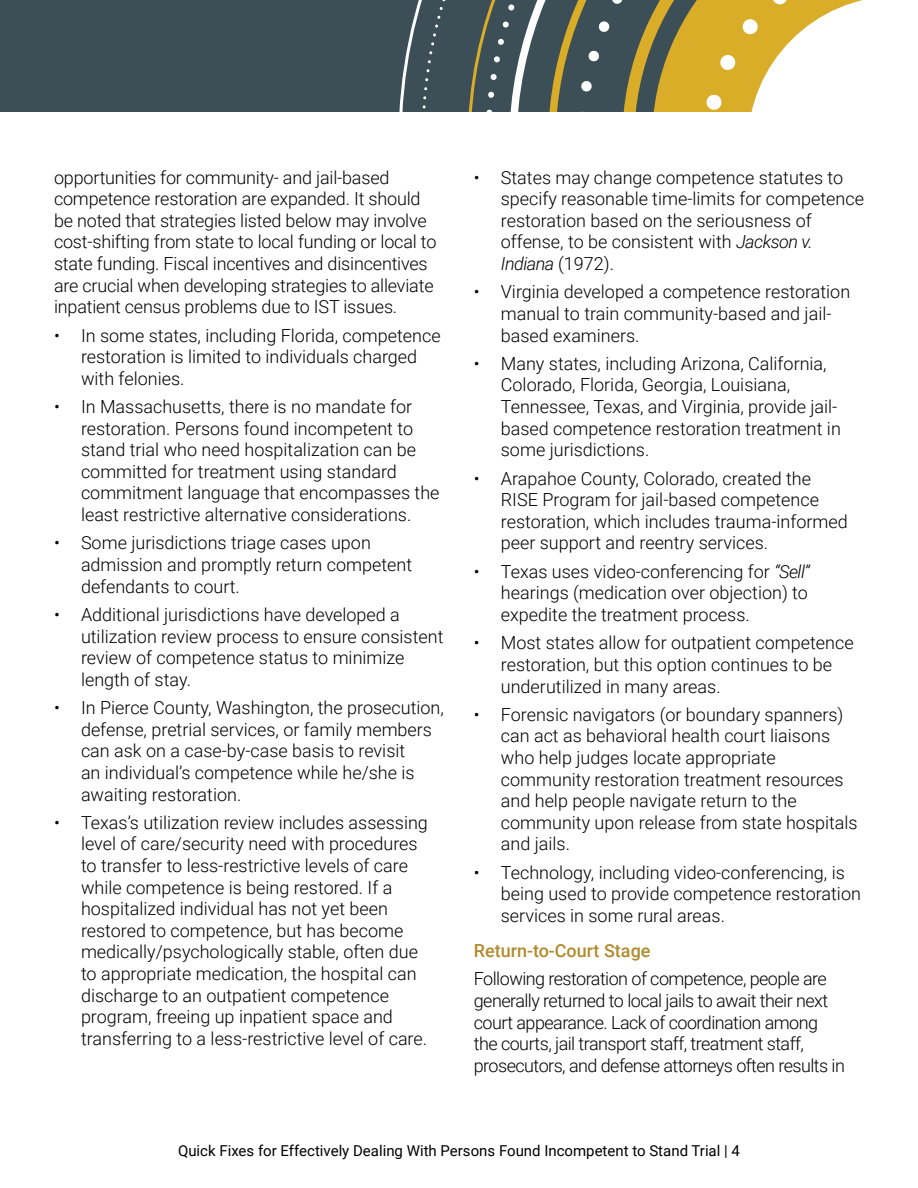
<style>
.page{position:relative;width:918px;height:1188px;background:#fff}
.page>*{position:absolute;margin:0;border:0;box-sizing:border-box;transform-origin:0 0}
.t1{font:300 18px/21.6px "Roboto";color:#000}
.t2{font:300 18px/21.6px "Roboto";letter-spacing:-.03em;color:#000}
.t3{font:500 18px "Roboto";color:#b18c2e}
.t4{font:15px "Roboto";color:#000}
.s1{font-family:"Roboto Light 2";font-weight:400}
.s2{font-style:italic}
</style>
<div class="page">
<div style="left:0;top:0;width:918px;height:112px;background:#3c4f57"></div>
<svg style="left:399px;top:0;width:519px;height:112px"></svg>
<p class="t1" style="left:54px;top:166px;width:384px">opportunities for community- and jail-based competence restoration are expanded. It should be noted that strategies listed below may involve cost-shifting from state to local funding or local to state funding. Fiscal incentives and disincentives are crucial when developing strategies to alleviate inpatient census problems due to IST issues.</p>
<p class="t1" style="left:81px;top:324px;width:361px;text-indent:-27px">• In some states, including Florida, competence restoration is limited to individuals charged with felonies.</p>
<p class="t1" style="left:81px;top:395px;width:360px;text-indent:-27px">• <span class="s1">In Massachusetts, there is no mandate for </span>restoration. Persons found incompetent to stand trial who need hospitalization can be committed for treatment using standard commitment language that encompasses the least restrictive alternative considerations.</p>
<p class="t1" style="left:81px;top:532px;width:333px;text-indent:-27px">• Some jurisdictions triage cases upon admission and promptly return competent defendants to court.</p>
<p class="t1" style="left:81px;top:603px;width:364px;text-indent:-27px">• Additional jurisdictions have developed a utilization review process to ensure consistent review of competence status to minimize length of stay.</p>
<p class="t1" style="left:81px;top:696px;width:364px;text-indent:-27px">• In Pierce County, Washington, the prosecution, defense, pretrial services, or family members can ask on a case-by-case basis to revisit<br>an individual’s competence while he/she is awaiting restoration.</p>
<p class="t1" style="left:81px;top:811px;width:348px;text-indent:-27px">• Texas’s utilization review includes assessing level of care/security need with procedures to transfer to less-restrictive levels of care while competence is being restored. If a hospitalized individual has not yet been restored to competence, but has become medically/psychologically stable, often due to appropriate medication, the hospital can discharge to an outpatient competence program, freeing up inpatient space and transferring to a less-restrictive level of care.</p>
<p class="t1" style="left:501px;top:166px;width:365px;text-indent:-27px">• States may change competence statutes to specify reasonable time-limits for competence restoration based on the seriousness of offense, to be consistent with <span class="s2">Jackson v.<br>Indiana</span> (1972).</p>
<p class="t1" style="left:501px;top:280px;width:351px;text-indent:-27px">• Virginia developed a competence restoration manual to train community-based and jail&shy;based examiners.</p>
<p class="t1" style="left:501px;top:352px;width:342px;text-indent:-27px">• <span class="s1">Many states, including Arizona, California, Colorado, Florida, Georgia, Louisiana, </span>Tennessee, Texas, and Virginia, provide jail&shy;based competence restoration treatment in some jurisdictions.</p>
<p class="t1" style="left:501px;top:467px;width:348px;text-indent:-27px">• Arapahoe County, Colorado, created the RISE Program for jail-based competence restoration, which includes trauma-informed peer support and reentry services.</p>
<p class="t1" style="left:501px;top:560px;width:310px;text-align:justify;text-indent:-27px">• Texas uses video-conferencing for <span class="s2">“Sell” </span>hearings (medication over objection) to expedite the treatment process.</p>
<p class="t1" style="left:501px;top:631px;width:354px;text-indent:-27px">• <span class="s1">Most states allow for outpatient competence </span>restoration, but this option continues to be underutilized in many areas.</p>
<p class="t1" style="left:501px;top:703px;width:358px;text-indent:-27px">• Forensic navigators (or boundary spanners) can act as behavioral health court liaisons who help judges locate appropriate community restoration treatment resources and help people navigate return to the community upon release from state hospitals and jails.</p>
<p class="t1" style="left:501px;top:861px;width:362px;text-indent:-27px">• Technology, including video-conferencing, is being used to provide competence restoration services in some rural areas.</p>
<h3 class="t3" style="left:474px;top:938px;width:178px">Return-to-Court Stage</h3>
<p class="t2" style="left:474px;top:968px;width:373px">Following restoration of competence, people are generally returned to local jails to await their next <span class="s1">court appearance. Lack of coordination among </span>the courts, jail transport staff, treatment staff, prosecutors, and defense attorneys often results in</p>
<p class="t4" style="left:178px;top:1140px;width:563px">Quick Fixes for Effectively Dealing With Persons Found Incompetent to Stand Trial | 4</p>
</div>
